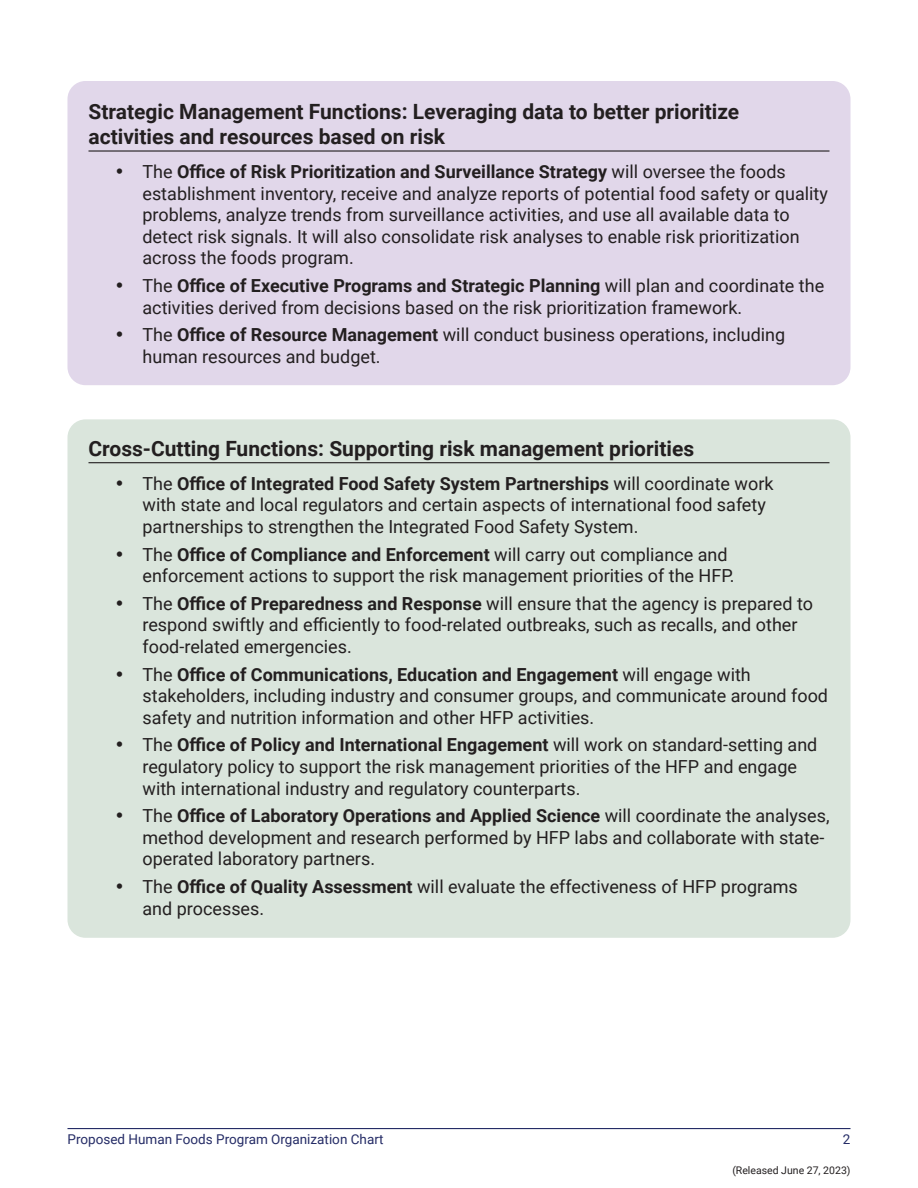
<style>
.page{position:relative;width:918px;height:1188px;background:#fff}
.page>*{position:absolute;margin:0;border:0;box-sizing:border-box;transform-origin:0 0}
.t1{font:700 21px/25.2px "Roboto";color:#231f20}
.t2{font:18px/21.6px "Roboto";color:#231f20}
.t3{font:13.5px "Roboto";color:#252c66}
.t4{font:10.5px "Roboto";color:#231f20}
.s1{font-weight:700}
</style>
<div class="page">
<hr style="left:68px;top:1128px;width:782px;height:1px;background:#252c66">
<div style="left:68px;top:81px;width:782px;height:304px;background:#e1d7ea;border-radius:18px"></div>
<hr style="left:88px;top:150px;width:742px;height:2px;background:#231f20">
<div style="left:68px;top:419px;width:782px;height:519px;background:#dae5dc;border-radius:18px"></div>
<hr style="left:88px;top:462px;width:742px;height:1px;background:#231f20">
<p class="t1" style="left:88px;top:98px;width:652px">Strategic Management Functions: Leveraging data to better prioritize activities and resources based on risk</p>
<p class="t2" style="left:142px;top:160px;width:687px;text-indent:-27px">• The <span class="s1">Office of Risk Prioritization and Surveillance Strategy</span> will oversee the foods establishment inventory, receive and analyze reports of potential food safety or quality problems, analyze trends from surveillance activities, and use all available data to detect risk signals. It will also consolidate risk analyses to enable risk prioritization across the foods program.</p>
<p class="t2" style="left:142px;top:274px;width:683px;text-indent:-27px">• The <span class="s1">Office of Executive Programs and Strategic Planning</span> will plan and coordinate the activities derived from decisions based on the risk prioritization framework.</p>
<p class="t2" style="left:142px;top:323px;width:644px;text-indent:-27px">• The <span class="s1">Office of Resource Management</span> will conduct business operations, including human resources and budget.</p>
<p class="t1" style="left:88px;top:435px;width:607px">Cross-Cutting Functions: Supporting risk management priorities</p>
<p class="t2" style="left:143px;top:472px;width:633px;text-indent:-27px">• The <span class="s1">Office of Integrated Food Safety System Partnerships</span> will coordinate work with state and local regulators and certain aspects of international food safety partnerships to strengthen the Integrated Food Safety System.</p>
<p class="t2" style="left:143px;top:543px;width:593px;text-indent:-27px">• The <span class="s1">Office of Compliance and Enforcement</span> will carry out compliance and enforcement actions to support the risk management priorities of the HFP.</p>
<p class="t2" style="left:143px;top:592px;width:672px;text-indent:-27px">• The <span class="s1">Office of Preparedness and Response</span> will ensure that the agency is prepared to respond swiftly and efficiently to food-related outbreaks, such as recalls, and other food-related emergencies.</p>
<p class="t2" style="left:143px;top:663px;width:687px;text-indent:-27px">• The <span class="s1">Office of Communications, Education and Engagement</span> will engage with stakeholders, including industry and consumer groups, and communicate around food safety and nutrition information and other HFP activities.</p>
<p class="t2" style="left:143px;top:733px;width:676px;text-indent:-27px">• The <span class="s1">Office of Policy and International Engagement</span> will work on standard-setting and regulatory policy to support the risk management priorities of the HFP and engage with international industry and regulatory counterparts.</p>
<p class="t2" style="left:143px;top:804px;width:689px;text-indent:-27px">• The <span class="s1">Office of Laboratory Operations and Applied Science</span> will coordinate the analyses, method development and research performed by HFP labs and collaborate with state&shy;operated laboratory partners.</p>
<p class="t2" style="left:143px;top:875px;width:657px;text-indent:-27px">• The <span class="s1">Office of Quality Assessment</span> will evaluate the effectiveness of HFP programs and processes.</p>
<p class="t3" style="left:68px;top:1130px;width:318px">Proposed Human Foods Program Organization Chart</p>
<p class="t3" style="left:843px;top:1130px;width:9px">2</p>
<p class="t4" style="left:732px;top:1163px;width:120px">(Released June 27, 2023)</p>
</div>
